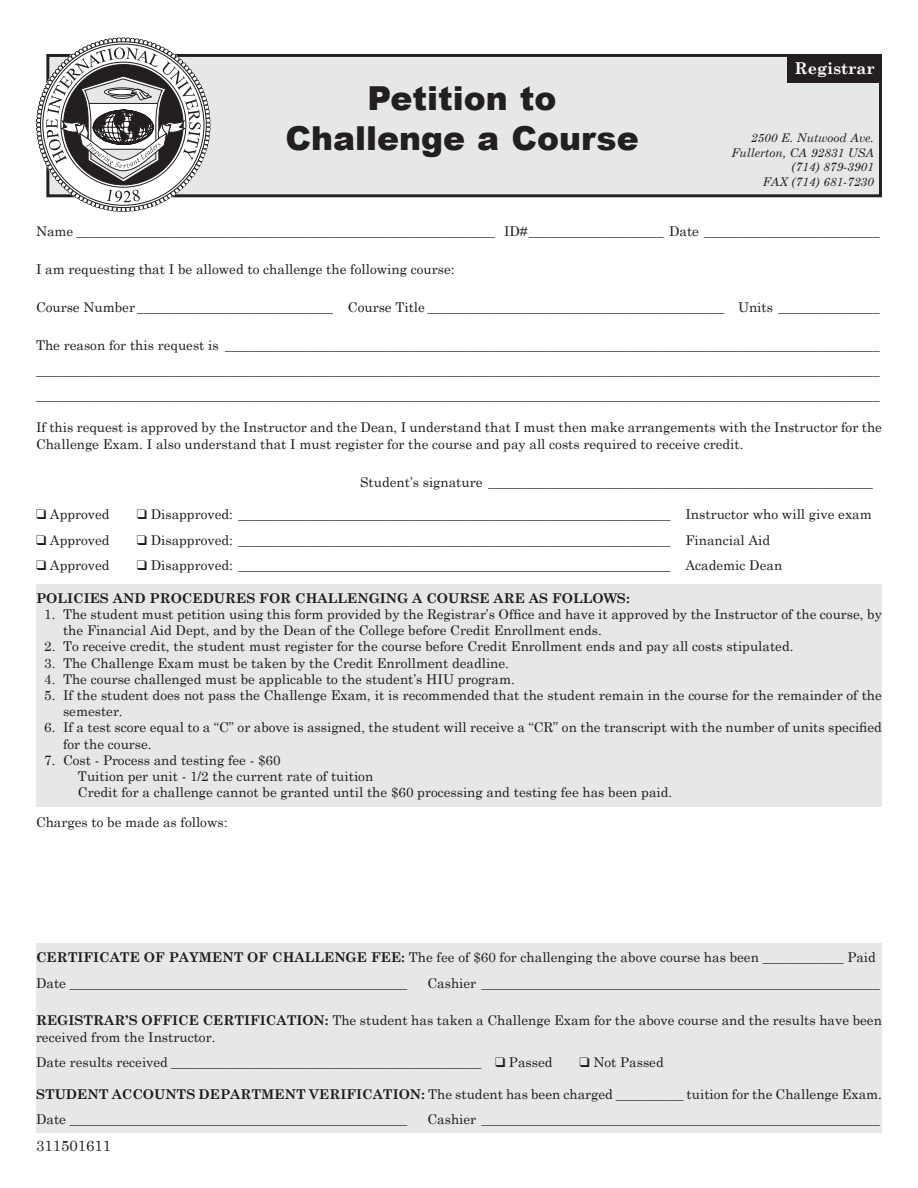
<style>
.page{position:relative;width:918px;height:1188px;background:#fff}
.page>*{position:absolute;margin:0;border:0;box-sizing:border-box;transform-origin:0 0}
.t1{font:900 33px/39.6px "Arial";color:#231f20;text-align:center}
.t2{font:700 16.35px "Century Schoolbook";color:#fff}
.t3{font:15px "Century Schoolbook";color:#231f20}
.t4{font:13.5px/16.2px "Century Schoolbook";color:#1e1c1c}
.t5{font:700 13.5px "Century Schoolbook";color:#1e1c1c}
.t6{font:italic 12px/14.4px "Century Schoolbook";color:#231f20;text-align:right}
.s1{font-weight:700}
</style>
<div class="page">
<div style="left:36px;top:944px;width:846px;height:189px;background:#e6e7e9"></div>
<div style="left:36px;top:584px;width:846px;height:223px;background:#e6e7e9"></div>
<div style="left:48px;top:55px;width:832px;height:141px;background:#e6e7e9"></div>
<div style="left:46px;top:54px;width:836px;height:143px;border:3px solid #231f20"></div>
<div style="left:787px;top:56px;width:95px;height:27px;background:#231f20"></div>
<svg style="left:36px;top:37px;width:175px;height:175px"></svg>
<h1 class="t1" style="left:285px;top:77px;width:355px">Petition to<br>Challenge a Course</h1>
<p class="t2" style="left:794px;top:55px;width:82px">Registrar</p>
<p class="t6" style="left:731px;top:130px;width:144px">2500 E. Nutwood Ave.<br>Fullerton, CA 92831 USA (714) 879-3901<br>FAX (714) 681-7230</p>
<p class="t4" style="left:36px;top:222px;width:845px">Name ______________________________________________________________ ID#____________________ Date __________________________</p>
<p class="t4" style="left:36px;top:260px;width:420px">I am requesting that I be allowed to challenge the following course:</p>
<p class="t4" style="left:36px;top:298px;width:845px">Course Number _____________________________ Course Title ____________________________________________ Units _______________</p>
<p class="t4" style="left:36px;top:331px;width:845px;line-height:25.2px;text-align:justify">The reason for this request is _________________________________________________________________________________________________ _____________________________________________________________________________________________________________________________ _____________________________________________________________________________________________________________________________</p>
<p class="t4" style="left:36px;top:418px;width:848px">If this request is approved by the Instructor and the Dean, I understand that I must then make arrangements with the Instructor for the<br>Challenge Exam. I also understand that I must register for the course and pay all costs required to receive credit.</p>
<p class="t4" style="left:360px;top:473px;width:514px">Student’s signature _________________________________________________________</p>
<p class="t4" style="left:36px;top:505px;width:75px">❑ Approved</p>
<p class="t4" style="left:137px;top:505px;width:737px">❑ Disapproved: ________________________________________________________________ Instructor who will give exam</p>
<p class="t4" style="left:36px;top:531px;width:75px">❑ Approved</p>
<p class="t4" style="left:137px;top:531px;width:635px">❑ Disapproved: ________________________________________________________________ Financial Aid</p>
<p class="t4" style="left:36px;top:556px;width:75px">❑ Approved</p>
<p class="t4" style="left:137px;top:556px;width:647px">❑ Disapproved: ________________________________________________________________ Academic Dean</p>
<p class="t5" style="left:36px;top:587px;width:595px">POLICIES AND PROCEDURES FOR CHALLENGING A COURSE ARE AS FOLLOWS:</p>
<p class="t4" style="left:63px;top:605px;width:820px;text-indent:-19px">1. The student must petition using this form provided by the Registrar’s Office and have it approved by the Instructor of the course, by the Financial Aid Dept, and by the Dean of the College before Credit Enrollment ends.</p>
<p class="t4" style="left:44px;top:637px;width:751px">2. To receive credit, the student must register for the course before Credit Enrollment ends and pay all costs stipulated.</p>
<p class="t4" style="left:44px;top:654px;width:466px">3. The Challenge Exam must be taken by the Credit Enrollment deadline.</p>
<p class="t4" style="left:44px;top:670px;width:472px">4. The course challenged must be applicable to the student’s HIU program.</p>
<p class="t4" style="left:63px;top:686px;width:820px;text-indent:-19px">5. If the student does not pass the Challenge Exam, it is recommended that the student remain in the course for the remainder of the semester.</p>
<p class="t4" style="left:63px;top:718px;width:821px;text-indent:-19px">6. If a test score equal to a “C” or above is assigned, the student will receive a “CR” on the transcript with the number of units specified for the course.</p>
<p class="t4" style="left:78px;top:751px;width:596px;text-indent:-34px">7. Cost - Process and testing fee - $60<br>Tuition per unit - 1/2 the current rate of tuition<br>Credit for a challenge cannot be granted until the $60 processing and testing fee has been paid.</p>
<p class="t4" style="left:36px;top:813px;width:193px">Charges to be made as follows:</p>
<p class="t4" style="left:36px;top:944px;width:841px;line-height:25.2px"><span class="s1">CERTIFICATE OF PAYMENT OF CHALLENGE FEE:</span> The fee of $60 for challenging the above course has been ____________ Paid<br>Date __________________________________________________</p>
<p class="t4" style="left:428px;top:973px;width:454px">Cashier ___________________________________________________________</p>
<p class="t4" style="left:36px;top:1011px;width:847px"><span class="s1">REGISTRAR’S OFFICE CERTIFICATION:</span> The student has taken a Challenge Exam for the above course and the results have been received from the Instructor.</p>
<p class="t4" style="left:36px;top:1053px;width:518px">Date results received ______________________________________________ ❑ Passed</p>
<p class="t4" style="left:580px;top:1053px;width:86px">❑ Not Passed</p>
<p class="t4" style="left:36px;top:1081px;width:847px;line-height:25.2px"><span class="s1">STUDENT ACCOUNTS DEPARTMENT VERIFICATION:</span> The student has been charged __________ tuition for the Challenge Exam.<br>Date __________________________________________________</p>
<p class="t4" style="left:428px;top:1110px;width:454px">Cashier ___________________________________________________________</p>
<p class="t3" style="left:36px;top:1133px;width:77px">311501611</p>
</div>
